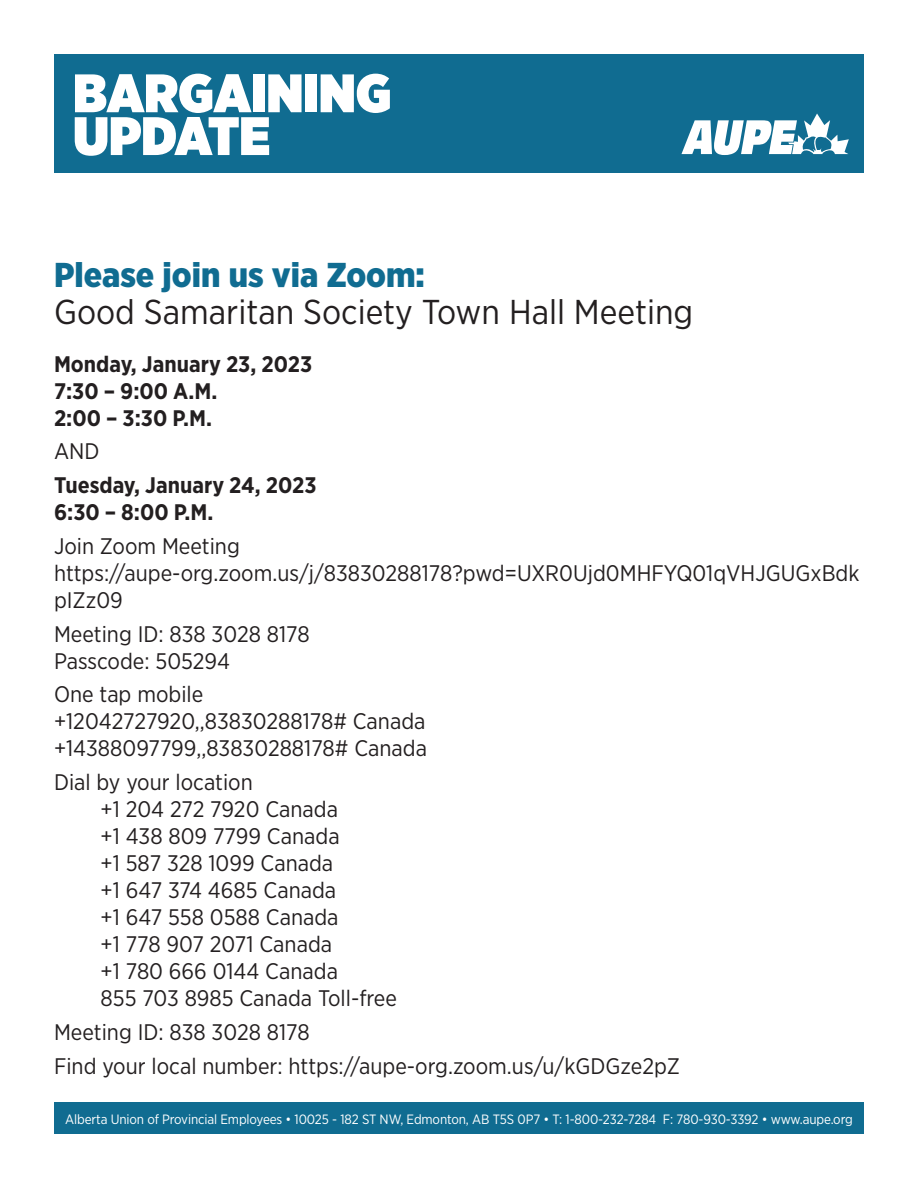
<style>
.page{position:relative;width:918px;height:1188px;background:#fff}
.page>*{position:absolute;margin:0;border:0;box-sizing:border-box;transform-origin:0 0}
.t1{font:900 54px "Gotham Narrow";color:#fff}
.body_copy{font:34.5px "Gotham Narrow";color:#231f20}
.body_copy-2{font:900 34.5px "Gotham Narrow";color:#106c91}
.body_copy-3{font:22.5px/27px "Gotham Narrow";color:#231f20}
.body_copy-4{font:700 22.5px "Gotham Narrow";color:#231f20}
.t2{font:13.5px "Gotham Narrow";letter-spacing:-.01em;color:#fff}
</style>
<div class="page">
<div style="left:54px;top:54px;width:810px;height:118px;background:#106c91"></div>
<div style="left:54px;top:1102px;width:810px;height:32px;background:#106c91"></div>
<svg style="left:681px;top:114px;width:168px;height:41px"></svg>
<p class="t1" style="left:73px;top:57px;width:320px">BARGAINING</p>
<p class="t1" style="left:73px;top:99px;width:199px">UPDATE</p>
<p class="body_copy-2" style="left:54px;top:252px;width:372px">Please join us via Zoom:</p>
<p class="body_copy" style="left:54px;top:291px;width:641px">Good Samaritan Society Town Hall Meeting</p>
<p class="body_copy-4" style="left:54px;top:349px;width:260px">Monday, January 23, 2023</p>
<p class="body_copy-4" style="left:54px;top:376px;width:165px">7:30 – 9:00 A.M.</p>
<p class="body_copy-4" style="left:54px;top:403px;width:160px">2:00 – 3:30 P.M.</p>
<p class="body_copy-3" style="left:54px;top:437px;width:47px">AND</p>
<p class="body_copy-4" style="left:54px;top:471px;width:264px">Tuesday, January 24, 2023</p>
<p class="body_copy-4" style="left:54px;top:498px;width:161px">6:30 – 8:00 P.M.</p>
<p class="body_copy-3" style="left:54px;top:532px;width:187px">Join Zoom Meeting</p>
<p class="body_copy-3" style="left:54px;top:559px;width:807px">https://aupe-org.zoom.us/j/83830288178?pwd=UXR0Ujd0MHFYQ01qVHJGUGxBdk pIZz09</p>
<p class="body_copy-3" style="left:54px;top:620px;width:257px">Meeting ID: 838 3028 8178</p>
<p class="body_copy-3" style="left:54px;top:647px;width:178px">Passcode: 505294</p>
<p class="body_copy-3" style="left:54px;top:680px;width:151px">One tap mobile</p>
<p class="body_copy-3" style="left:54px;top:707px;width:373px">+12042727920,,83830288178# Canada</p>
<p class="body_copy-3" style="left:54px;top:734px;width:375px">+14388097799,,83830288178# Canada</p>
<p class="body_copy-3" style="left:54px;top:768px;width:200px">Dial by your location</p>
<p class="body_copy-3" style="left:101px;top:795px;width:239px">+1 204 272 7920 Canada</p>
<p class="body_copy-3" style="left:101px;top:822px;width:241px">+1 438 809 7799 Canada</p>
<p class="body_copy-3" style="left:101px;top:849px;width:234px">+1 587 328 1099 Canada</p>
<p class="body_copy-3" style="left:101px;top:876px;width:237px">+1 647 374 4685 Canada</p>
<p class="body_copy-3" style="left:101px;top:903px;width:240px">+1 647 558 0588 Canada</p>
<p class="body_copy-3" style="left:101px;top:930px;width:233px">+1 778 907 2071 Canada</p>
<p class="body_copy-3" style="left:101px;top:957px;width:239px">+1 780 666 0144 Canada</p>
<p class="body_copy-3" style="left:101px;top:984px;width:298px">855 703 8985 Canada Toll-free</p>
<p class="body_copy-3" style="left:54px;top:1018px;width:257px">Meeting ID: 838 3028 8178</p>
<p class="body_copy-3" style="left:54px;top:1052px;width:628px">Find your local number: https://aupe-org.zoom.us/u/kGDGze2pZ</p>
<p class="t2" style="left:65px;top:1110px;width:789px">Alberta Union of Provincial Employees • 10025 - 182 ST NW, Edmonton, AB T5S 0P7 • T: 1-800-232-7284 F: 780-930-3392 • www.aupe.org</p>
</div>
